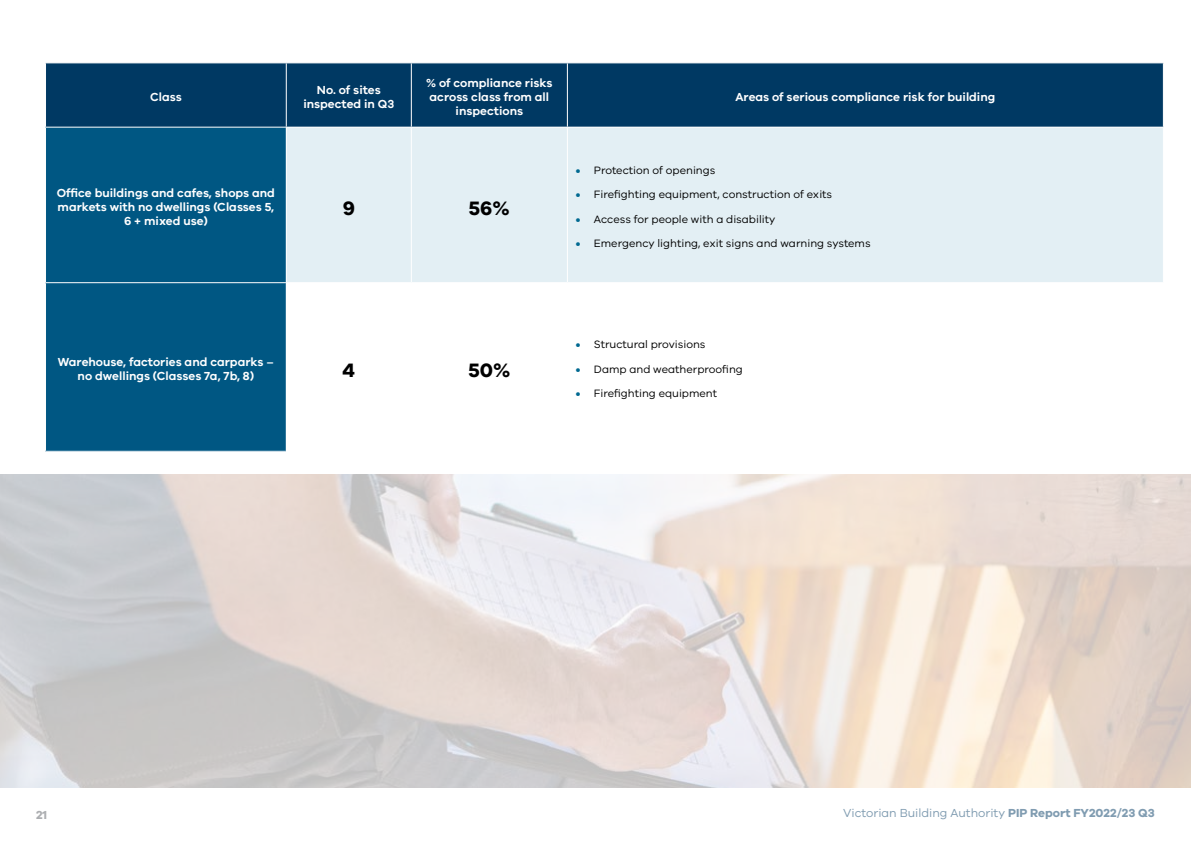
<style>
.page{position:relative;width:1191px;height:842px;background:#fff}
.page>*{position:absolute;margin:0;border:0;box-sizing:border-box;transform-origin:0 0}
.t1{font:700 20px "VIC";color:#000}
.t2{font:600 12px/14.4px "VIC";color:#fff;text-align:center}
.t3{font:12px "VIC";color:#809cb1}
.t4{font:700 12px "VIC";color:#acaeb1}
.t5{font:11px "VIC";color:#000}
.s1{font-weight:700;color:#006991}
.s2{font-weight:700}
</style>
<div class="page">
<div style="left:46px;top:63px;width:1116px;height:64px;background:#003963"></div>
<div style="left:46px;top:127px;width:240px;height:156px;background:#005783"></div>
<div style="left:287px;top:128px;width:875px;height:154px;background:#e3eff4"></div>
<div style="left:46px;top:283px;width:240px;height:168px;background:#005783"></div>
<hr style="left:411px;top:128px;width:1px;height:154px;background:#fff">
<hr style="left:567px;top:128px;width:1px;height:154px;background:#fff">
<hr style="left:45px;top:282px;width:241px;height:1px;background:#fff">
<hr style="left:286px;top:63px;width:1px;height:64px;background:#fff">
<hr style="left:411px;top:63px;width:1px;height:64px;background:#fff">
<hr style="left:567px;top:63px;width:1px;height:64px;background:#fff">
<hr style="left:45px;top:127px;width:241px;height:1px;background:#fff">
<img style="left:0;top:475px;width:1191px;height:313px">
<p class="t2" style="left:150px;top:89px;width:33px">Class</p>
<p class="t2" style="left:303px;top:82px;width:92px">No. of sites inspected in Q3</p>
<p class="t2" style="left:426px;top:75px;width:128px">% of compliance risks across class from all inspections</p>
<p class="t2" style="left:57px;top:185px;width:220px">Office buildings and cafes, shops and markets with no dwellings (Classes 5,<br>6 + mixed use)</p>
<h1 class="t1" style="left:343px;top:196px;width:14px">9</h1>
<h1 class="t1" style="left:469px;top:196px;width:42px">56%</h1>
<p class="t2" style="left:735px;top:89px;width:261px">Areas of serious compliance risk for building</p>
<p class="t5" style="left:576px;top:164px;width:141px"><span class="s1">•</span> Protection of openings</p>
<p class="t5" style="left:576px;top:188px;width:258px"><span class="s1">•</span> Firefighting equipment, construction of exits</p>
<p class="t5" style="left:576px;top:212px;width:201px"><span class="s1">•</span> Access for people with a disability</p>
<p class="t5" style="left:576px;top:236px;width:296px"><span class="s1">•</span> Emergency lighting, exit signs and warning systems</p>
<p class="t2" style="left:58px;top:354px;width:217px">Warehouse, factories and carparks – no dwellings (Classes 7a, 7b, 8)</p>
<h1 class="t1" style="left:342px;top:358px;width:14px">4</h1>
<h1 class="t1" style="left:468px;top:358px;width:43px">50%</h1>
<p class="t5" style="left:576px;top:338px;width:131px"><span class="s1">•</span> Structural provisions</p>
<p class="t5" style="left:576px;top:362px;width:168px"><span class="s1">•</span> Damp and weatherproofing</p>
<p class="t5" style="left:576px;top:386px;width:143px"><span class="s1">•</span> Firefighting equipment</p>
<p class="t4" style="left:36px;top:808px;width:13px">21</p>
<p class="t3" style="left:843px;top:806px;width:313px">Victorian Building Authority <span class="s2">PIP Report FY2022/23 Q3</span></p>
</div>
